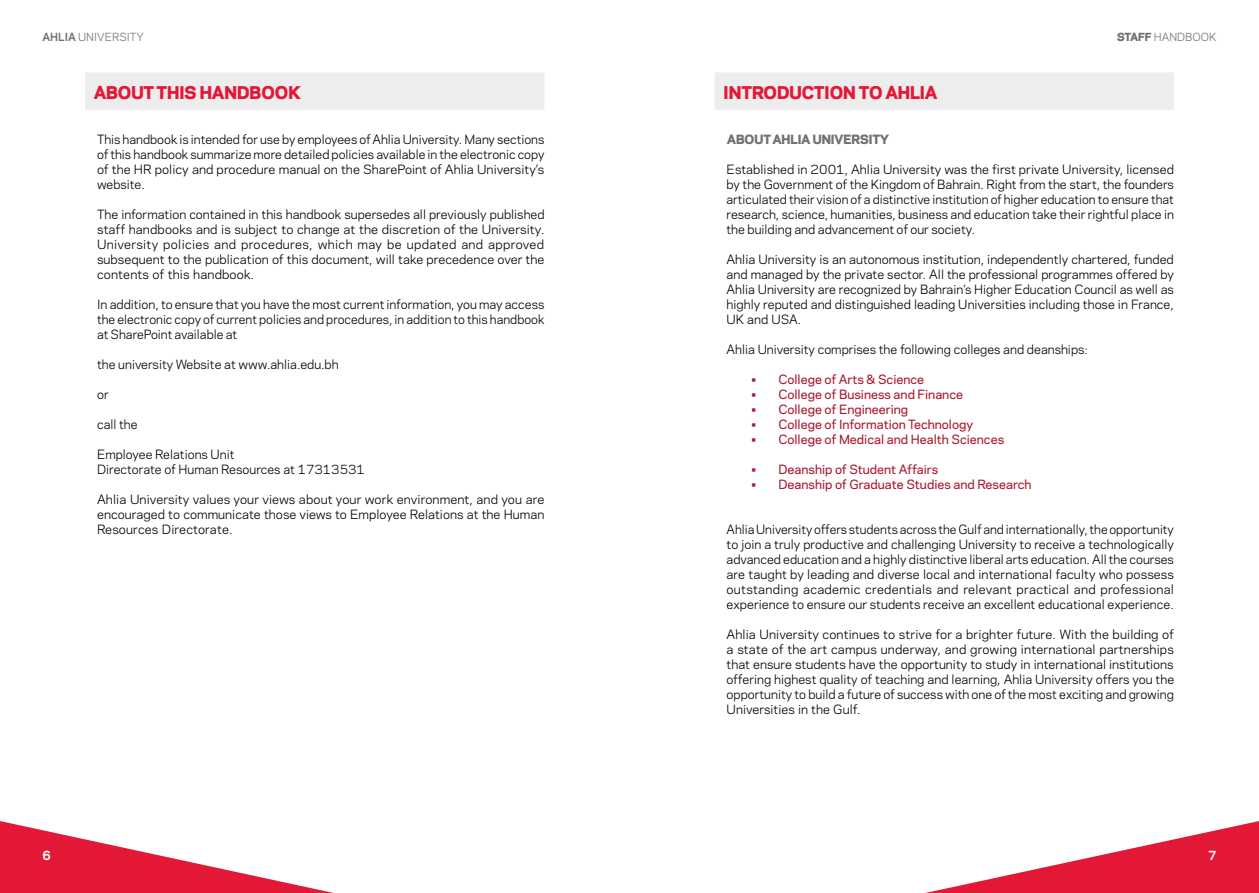
<style>
.page{position:relative;width:1259px;height:893px;background:#fff}
.page>*{position:absolute;margin:0;border:0;box-sizing:border-box;transform-origin:0 0}
.t1{font:800 16.5px "Galaxie Polaris";color:#e31837}
.t2{font:12px/15px "Galaxie Polaris";color:#000;text-align:justify}
.t3{font:500 12px "Galaxie Polaris";color:#a91a2d}
.t4{font:800 12px "Galaxie Polaris";color:#717073}
.t5{font:700 12px "Galaxie Polaris";color:#fff}
.t6{font:10.5px "Galaxie Polaris";color:#717073}
.s1{font-weight:700}
.s2{font-weight:800}
</style>
<div class="page">
<svg style="left:925px;top:821px;width:334px;height:72px"></svg>
<svg style="left:0;top:821px;width:334px;height:72px"></svg>
<div style="left:85px;top:72px;width:459px;height:38px;background:#ededee"></div>
<div style="left:714px;top:72px;width:460px;height:38px;background:#ededee"></div>
<p class="t6" style="left:43px;top:29px;width:103px"><span class="s1">AHLIA</span> UNIVERSITY</p>
<p class="t6" style="left:1117px;top:29px;width:101px"><span class="s2">STAFF</span> HANDBOOK</p>
<h1 class="t1" style="left:94px;top:80px;width:208px">ABOUT THIS HANDBOOK</h1>
<p class="t2" style="left:97px;top:131px;width:449px">This handbook is intended for use by employees of Ahlia University. Many sections of this handbook summarize more detailed policies available in the electronic copy of the HR policy and procedure manual on the SharePoint of Ahlia University’s website.</p>
<p class="t2" style="left:97px;top:206px;width:449px">The information contained in this handbook supersedes all previously published staff handbooks and is subject to change at the discretion of the University.<br>University policies and procedures, which may be updated and approved subsequent to the publication of this document, will take precedence over the contents of this handbook.</p>
<p class="t2" style="left:97px;top:296px;width:449px">In addition, to ensure that you have the most current information, you may access the electronic copy of current policies and procedures, in addition to this handbook at SharePoint available at</p>
<p class="t2" style="left:97px;top:356px;width:243px">the university Website at www.ahlia.edu.bh</p>
<p class="t2" style="left:97px;top:386px;width:13px">or</p>
<p class="t2" style="left:97px;top:416px;width:42px">call the</p>
<p class="t2" style="left:97px;top:446px;width:269px">Employee Relations Unit<br>Directorate of Human Resources at 17313531</p>
<p class="t2" style="left:97px;top:491px;width:449px">Ahlia University values your views about your work environment, and you are encouraged to communicate those views to Employee Relations at the Human Resources Directorate.</p>
<p class="t5" style="left:43px;top:846px;width:10px">6</p>
<h1 class="t1" style="left:723px;top:80px;width:215px">INTRODUCTION TO AHLIA</h1>
<p class="t4" style="left:727px;top:130px;width:163px">ABOUT AHLIA UNIVERSITY</p>
<p class="t2" style="left:726px;top:161px;width:449px">Established in 2001, Ahlia University was the first private University, licensed by the Government of the Kingdom of Bahrain. Right from the start, the founders articulated their vision of a distinctive institution of higher education to ensure that research, science, humanities, business and education take their rightful place in the building and advancement of our society.</p>
<p class="t2" style="left:726px;top:251px;width:449px">Ahlia University is an autonomous institution, independently chartered, funded and managed by the private sector. All the professional programmes offered by Ahlia University are recognized by Bahrain’s Higher Education Council as well as highly reputed and distinguished leading Universities including those in France, UK and USA.</p>
<p class="t2" style="left:726px;top:341px;width:363px">Ahlia University comprises the following colleges and deanships:</p>
<p class="t3" style="left:751px;top:370px;width:174px">• College of Arts &amp; Science</p>
<p class="t3" style="left:751px;top:385px;width:213px">• College of Business and Finance</p>
<p class="t3" style="left:751px;top:400px;width:158px">• College of Engineering</p>
<p class="t3" style="left:751px;top:415px;width:223px">• College of Information Technology</p>
<p class="t3" style="left:751px;top:430px;width:254px">• College of Medical and Health Sciences</p>
<p class="t3" style="left:751px;top:460px;width:188px">• Deanship of Student Affairs</p>
<p class="t3" style="left:751px;top:475px;width:282px">• Deanship of Graduate Studies and Research</p>
<p class="t2" style="left:726px;top:521px;width:449px">Ahlia University offers students across the Gulf and internationally, the opportunity to join a truly productive and challenging University to receive a technologically advanced education and a highly distinctive liberal arts education. All the courses are taught by leading and diverse local and international faculty who possess outstanding academic credentials and relevant practical and professional experience to ensure our students receive an excellent educational experience.</p>
<p class="t2" style="left:726px;top:626px;width:449px">Ahlia University continues to strive for a brighter future. With the building of a state of the art campus underway, and growing international partnerships that ensure students have the opportunity to study in international institutions offering highest quality of teaching and learning, Ahlia University offers you the opportunity to build a future of success with one of the most exciting and growing Universities in the Gulf.</p>
<p class="t5" style="left:1208px;top:846px;width:10px">7</p>
</div>
